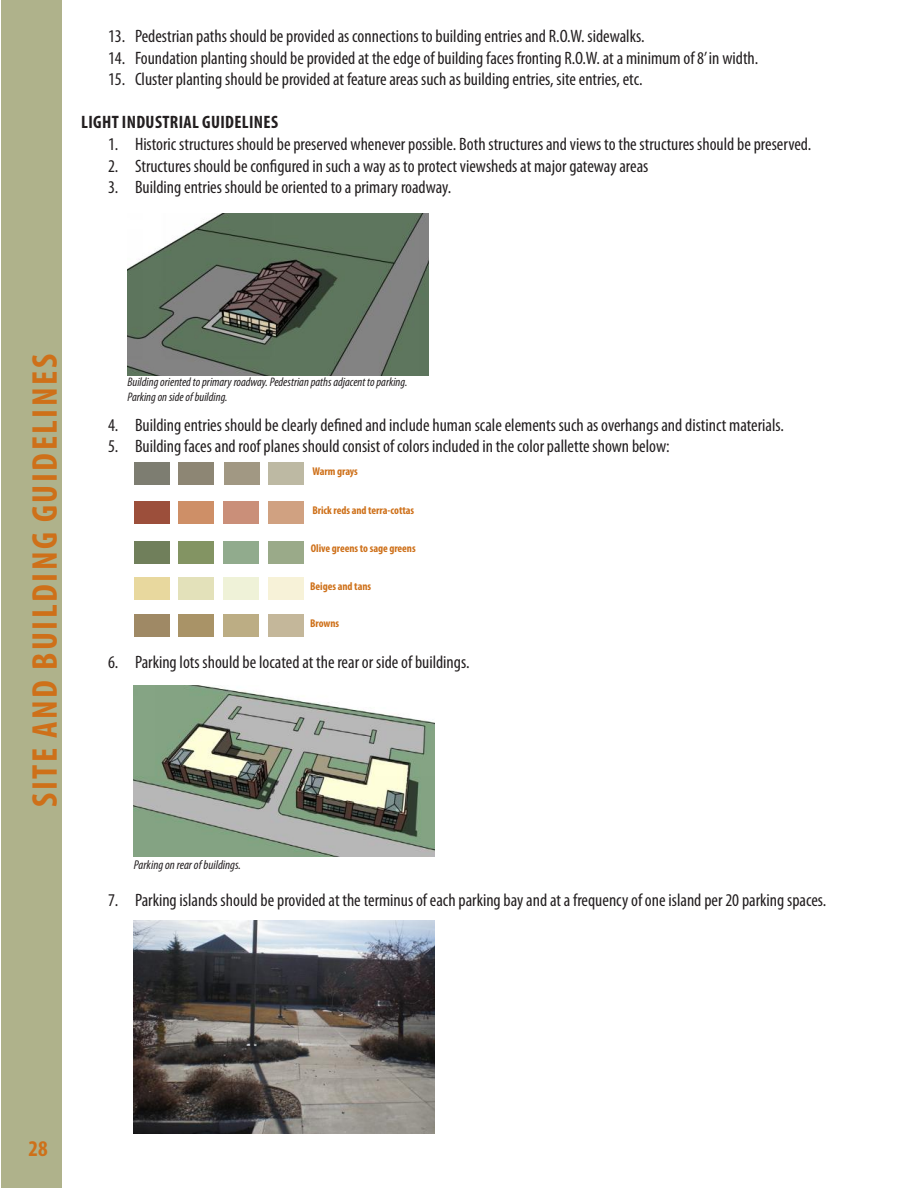
<style>
.page{position:relative;width:918px;height:1188px;background:#fff}
.page>*{position:absolute;margin:0;border:0;box-sizing:border-box;transform-origin:0 0}
.t1{font:700 condensed 36px "Myriad Pro";letter-spacing:.07em;color:#ce7019}
.t2{font:700 condensed 22.5px "Myriad Pro";color:#ce7019}
.t3{font:condensed 18px "Myriad Pro";color:#231f20}
.t4{font:700 condensed 18px "Myriad Pro";letter-spacing:.02em;color:#231f20}
.t5{font:italic condensed 12.75px "Myriad Pro";color:#231f20}
.t6{font:italic condensed 12.45px/14.9px "Myriad Pro";color:#231f20}
.t7{font:700 condensed 11.25px "Myriad Pro";letter-spacing:-.005em;color:#ce7019}
</style>
<div class="page">
<div style="left:1px;top:0;width:61px;height:1188px;background:#afb28b"></div>
<div style="left:134px;top:462px;width:36px;height:23px;background:#7d7d71"></div>
<div style="left:179px;top:462px;width:35px;height:23px;background:#8d8674"></div>
<div style="left:224px;top:462px;width:36px;height:23px;background:#a19883"></div>
<div style="left:268px;top:462px;width:36px;height:23px;background:#bdb9a3"></div>
<div style="left:134px;top:501px;width:36px;height:23px;background:#9c4f3b"></div>
<div style="left:178px;top:501px;width:36px;height:23px;background:#ce8f67"></div>
<div style="left:223px;top:501px;width:36px;height:23px;background:#ca8f79"></div>
<div style="left:268px;top:501px;width:36px;height:23px;background:#d0a181"></div>
<div style="left:268px;top:541px;width:36px;height:22px;background:#9aaa89"></div>
<div style="left:223px;top:541px;width:36px;height:22px;background:#91ab8d"></div>
<div style="left:178px;top:541px;width:36px;height:22px;background:#839463"></div>
<div style="left:134px;top:541px;width:36px;height:22px;background:#707f5b"></div>
<div style="left:268px;top:578px;width:36px;height:22px;background:#f7f2d8"></div>
<div style="left:223px;top:578px;width:36px;height:22px;background:#eff2d8"></div>
<div style="left:178px;top:578px;width:36px;height:22px;background:#e3e1ba"></div>
<div style="left:134px;top:578px;width:36px;height:22px;background:#e8d89e"></div>
<div style="left:134px;top:614px;width:36px;height:23px;background:#9f8965"></div>
<div style="left:178px;top:614px;width:36px;height:23px;background:#a99367"></div>
<div style="left:223px;top:614px;width:36px;height:23px;background:#bcad84"></div>
<div style="left:268px;top:614px;width:36px;height:23px;background:#c4b79a"></div>
<img style="left:127px;top:214px;width:301px;height:161px">
<img style="left:134px;top:686px;width:300px;height:170px">
<img style="left:134px;top:921px;width:301px;height:213px">
<p class="t3" style="left:108px;top:25px;width:538px">13. Pedestrian paths should be provided as connections to building entries and R.O.W. sidewalks.</p>
<p class="t3" style="left:108px;top:47px;width:652px">14. Foundation planting should be provided at the edge of building faces fronting R.O.W. at a minimum of 8’ in width.</p>
<p class="t3" style="left:108px;top:68px;width:536px">15. Cluster planting should be provided at feature areas such as building entries, site entries, etc.</p>
<p class="t4" style="left:81px;top:111px;width:198px">LIGHT INDUSTRIAL GUIDELINES</p>
<p class="t3" style="left:108px;top:133px;width:705px">1. Historic structures should be preserved whenever possible. Both structures and views to the structures should be preserved.</p>
<p class="t3" style="left:108px;top:155px;width:542px">2. Structures should be configured in such a way as to protect viewsheds at major gateway areas</p>
<p class="t3" style="left:108px;top:176px;width:345px">3. Building entries should be oriented to a primary roadway.</p>
<h1 class="t1" style="left:22px;top:807px;width:454px;rotate:-90deg">SITE AND BUILDING GUIDELINES</h1>
<p class="t6" style="left:127px;top:374px;width:281px">Building oriented to primary roadway. Pedestrian paths adjacent to parking.<br>Parking on side of building.</p>
<p class="t3" style="left:108px;top:414px;width:678px">4. Building entries should be clearly defined and include human scale elements such as overhangs and distinct materials.</p>
<p class="t3" style="left:108px;top:436px;width:563px">5. Building faces and roof planes should consist of colors included in the color pallette shown below:</p>
<p class="t7" style="left:312px;top:464px;width:47px">Warm grays</p>
<p class="t7" style="left:312px;top:503px;width:103px">Brick reds and terra-cottas</p>
<p class="t7" style="left:311px;top:541px;width:106px">Olive greens to sage greens</p>
<p class="t7" style="left:310px;top:579px;width:62px">Beiges and tans</p>
<p class="t7" style="left:310px;top:616px;width:30px">Browns</p>
<p class="t3" style="left:108px;top:652px;width:363px">6. Parking lots should be located at the rear or side of buildings.</p>
<p class="t5" style="left:134px;top:857px;width:109px">Parking on rear of buildings.</p>
<p class="t3" style="left:108px;top:889px;width:720px">7. Parking islands should be provided at the terminus of each parking bay and at a frequency of one island per 20 parking spaces.</p>
<p class="t2" style="left:29px;top:1135px;width:21px">28</p>
</div>
